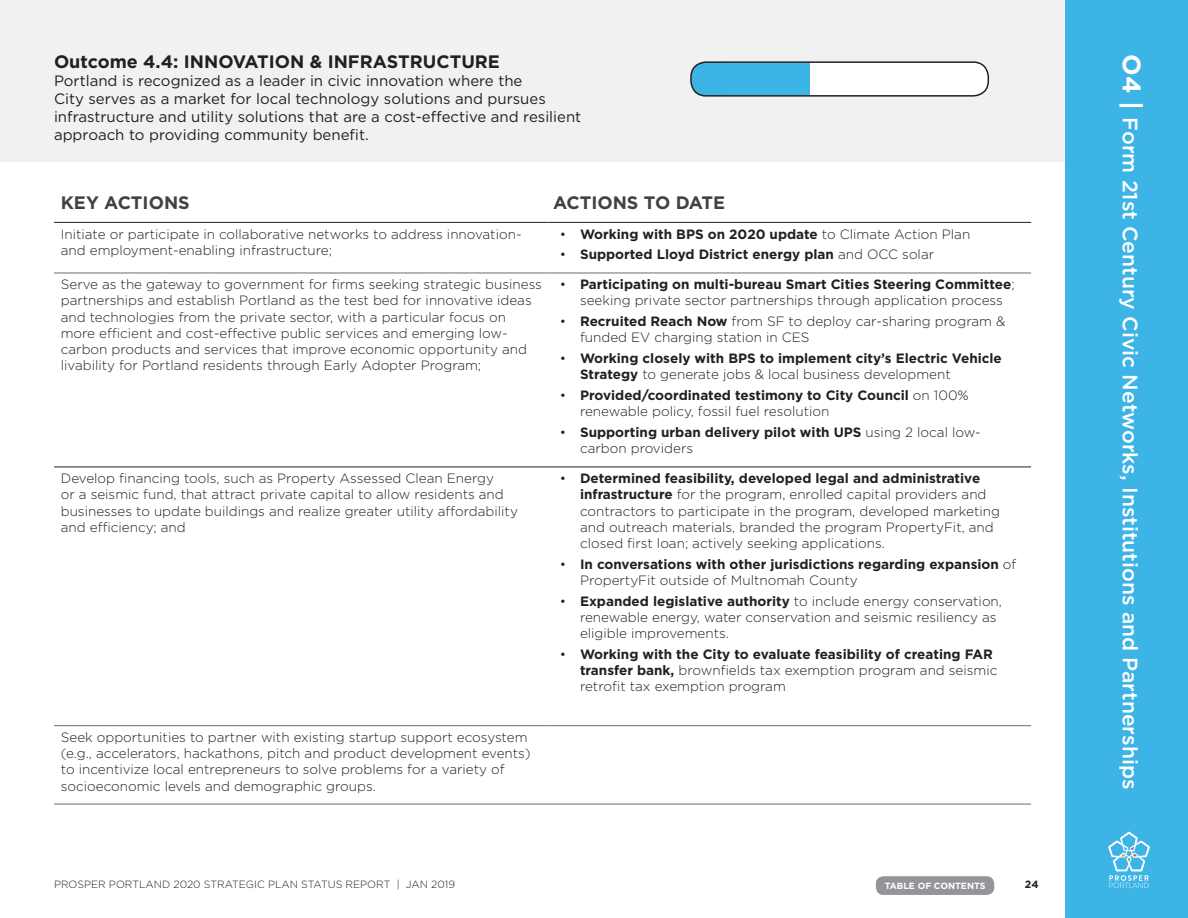
<style>
.page{position:relative;width:1188px;height:918px;background:#fff}
.page>*{position:absolute;margin:0;border:0;box-sizing:border-box;transform-origin:0 0}
.t1{font:500 21px "Gotham";color:#fff}
.t2{font:700 18px "Gotham";color:#231f20}
.t3{font:700 18px "Gotham";color:#414042}
.t4{font:15px/18px "Gotham";color:#231f20}
.t5{font:300 13.5px/16.2px "Gotham";color:#231f20}
.t6{font:700 13.5px/16.2px "Gotham";color:#231f20}
.t7{font:300 10.5px "Gotham";color:#231f20}
.t8{font:700 10.5px "Gotham";color:#231f20}
.t9{font:700 9px "Gotham";color:#fff}
.s1{font-weight:300}
.s2{font-weight:700}
.s3{font-weight:700;font-size:25.5px}
</style>
<div class="page">
<div style="left:0;top:0;width:1066px;height:162px;background:#f1f1f2"></div>
<div style="left:691px;top:62px;width:297px;height:34px;background:#fff;border-radius:15px"></div>
<div style="left:691px;top:62px;width:43px;height:34px;background:#3cb4e5;border-radius:15px"></div>
<div style="left:690px;top:61px;width:299px;height:36px;border:2px solid #231f20;border-radius:15px"></div>
<div style="left:1066px;top:0;width:122px;height:918px;background:#3cb4e5"></div>
<svg style="left:1108px;top:832px;width:42px;height:56px"></svg>
<hr style="left:54px;top:273px;width:494px;height:1px;background:#6d6e71">
<hr style="left:548px;top:273px;width:483px;height:1px;background:#6d6e71">
<hr style="left:54px;top:725px;width:494px;height:1px;background:#6d6e71">
<hr style="left:548px;top:725px;width:483px;height:1px;background:#6d6e71">
<hr style="left:54px;top:804px;width:494px;height:1px;background:#6d6e71">
<hr style="left:548px;top:804px;width:483px;height:1px;background:#6d6e71">
<hr style="left:54px;top:222px;width:494px;height:1px;background:#231f20">
<hr style="left:548px;top:222px;width:483px;height:1px;background:#231f20">
<hr style="left:54px;top:467px;width:494px;height:1px;background:#231f20">
<hr style="left:548px;top:467px;width:483px;height:1px;background:#231f20">
<div style="left:712px;top:63px;width:98px;height:32px;background:#3cb4e5"></div>
<div style="left:876px;top:876px;width:118px;height:19px;background:#939598;border-radius:7px"></div>
<h2 class="t2" style="left:54px;top:50px;width:448px">Outcome 4.4: INNOVATION &amp; INFRASTRUCTURE</h2>
<p class="t4" style="left:54px;top:72px;width:529px">Portland is recognized as a leader in civic innovation where the<br>City serves as a market for local technology solutions and pursues infrastructure and utility solutions that are a cost-effective and resilient approach to providing community benefit.</p>
<h2 class="t3" style="left:61px;top:191px;width:130px">KEY ACTIONS</h2>
<h2 class="t3" style="left:553px;top:191px;width:174px">ACTIONS TO DATE</h2>
<p class="t5" style="left:61px;top:225px;width:462px">Initiate or participate in collaborative networks to address innovation&shy;and employment-enabling infrastructure;</p>
<p class="t6" style="left:560px;top:226px;width:412px"><span class="s1">•</span> Working with BPS on 2020 update <span class="s1">to Climate Action Plan</span></p>
<p class="t6" style="left:560px;top:247px;width:376px"><span class="s1">•</span> Supported Lloyd District energy plan <span class="s1">and OCC solar</span></p>
<p class="t5" style="left:61px;top:276px;width:483px">Serve as the gateway to government for firms seeking strategic business partnerships and establish Portland as the test bed for innovative ideas and technologies from the private sector, with a particular focus on more efficient and cost-effective public services and emerging low&shy;carbon products and services that improve economic opportunity and livability for Portland residents through Early Adopter Program;</p>
<p class="t5" style="left:580px;top:276px;width:436px;text-indent:-20px">• <span class="s2">Participating on multi-bureau Smart Cities Steering Committee</span>; seeking private sector partnerships through application process</p>
<p class="t5" style="left:580px;top:313px;width:427px;text-indent:-20px">• <span class="s2">Recruited Reach Now</span> from SF to deploy car-sharing program &amp; funded EV charging station in CES</p>
<p class="t6" style="left:580px;top:350px;width:423px;text-indent:-20px"><span class="s1">•</span> Working closely with BPS to implement city’s Electric Vehicle<br>Strategy <span class="s1">to generate jobs &amp; local business development</span></p>
<p class="t5" style="left:580px;top:387px;width:390px;text-indent:-20px">• <span class="s2">Provided/coordinated testimony to City Council</span> on 100% renewable policy, fossil fuel resolution</p>
<p class="t6" style="left:580px;top:424px;width:402px;text-indent:-20px"><span class="s1">•</span> Supporting urban delivery pilot with UPS <span class="s1">using 2 local low&shy;carbon providers</span></p>
<p class="t5" style="left:61px;top:470px;width:459px">Develop financing tools, such as Property Assessed Clean Energy<br>or a seismic fund, that attract private capital to allow residents and businesses to update buildings and realize greater utility affordability and efficiency; and</p>
<p class="t5" style="left:580px;top:470px;width:421px;text-indent:-20px">• <span class="s2">Determined feasibility, developed legal and administrative infrastructure</span> for the program, enrolled capital providers and contractors to participate in the program, developed marketing and outreach materials, branded the program PropertyFit, and closed first loan; actively seeking applications.</p>
<p class="t6" style="left:580px;top:556px;width:438px;text-indent:-20px"><span class="s1">•</span> In conversations with other jurisdictions regarding expansion <span class="s1">of<br>PropertyFit outside of Multnomah County</span></p>
<p class="t5" style="left:580px;top:593px;width:423px;text-indent:-20px">• <span class="s2">Expanded legislative authority</span> to include energy conservation, renewable energy, water conservation and seismic resiliency as eligible improvements.</p>
<p class="t5" style="left:580px;top:646px;width:419px;text-indent:-20px">• <span class="s2">Working with the City to evaluate feasibility of creating FAR transfer bank,</span> brownfields tax exemption program and seismic retrofit tax exemption program</p>
<p class="t5" style="left:61px;top:729px;width:471px">Seek opportunities to partner with existing startup support ecosystem (e.g., accelerators, hackathons, pitch and product development events) to incentivize local entrepreneurs to solve problems for a variety of socioeconomic levels and demographic groups.</p>
<p class="t7" style="left:54px;top:878px;width:403px">PROSPER PORTLAND 2020 STRATEGIC PLAN STATUS REPORT | JAN 2019</p>
<p class="t8" style="left:1025px;top:878px;width:15px">24</p>
<p class="t9" style="left:885px;top:880px;width:102px">TABLE OF CONTENTS</p>
<h1 class="t1" style="left:1144px;top:54px;width:737px;rotate:90deg"><span class="s3">O4 |</span> Form 21st Century Civic Networks, Institutions and Partnerships</h1>
</div>
